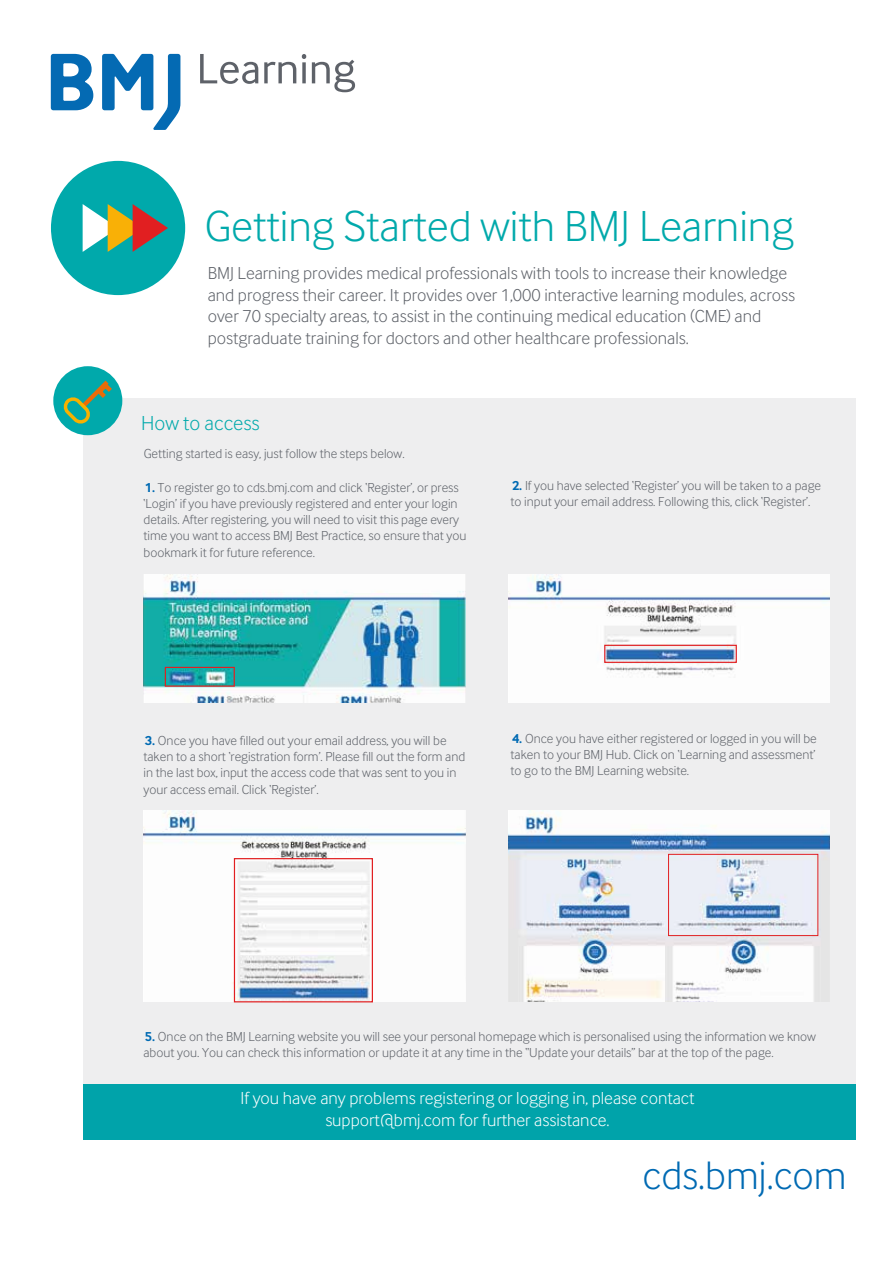
<style>
.page{position:relative;width:893px;height:1263px;background:#fff}
.page>*{position:absolute;margin:0;border:0;box-sizing:border-box;transform-origin:0 0}
.t1{font:300 45px "Inter Face";color:#00a9ab}
.t2{font:300 41.25px "Inter Face";color:#006ab3}
.t3{font:300 21px "Inter Face";color:#00a9ab}
.t4{font:300 18px/21.6px "Inter Face";color:#5e6269}
.t5{font:300 18px/21.6px "Inter Face";color:#fff;text-align:center}
.t6{font:300 13.5px/16.2px "Inter Face";color:#5e6269}
.s1{font-weight:700;color:#006ab3}
</style>
<div class="page">
<div style="left:83px;top:1083px;width:773px;height:57px;background:#00a3aa"></div>
<div style="left:83px;top:398px;width:773px;height:685px;background:#eeeeef"></div>
<svg style="left:51px;top:54px;width:42px;height:56px"></svg>
<svg style="left:102px;top:54px;width:78px;height:76px"></svg>
<svg style="left:200px;top:54px;width:58px;height:30px"></svg>
<svg style="left:264px;top:62px;width:32px;height:21px"></svg>
<svg style="left:302px;top:54px;width:4px;height:29px"></svg>
<svg style="left:312px;top:60px;width:43px;height:32px"></svg>
<div style="left:51px;top:161px;width:134px;height:134px;background:#00a9ab;border-radius:50%"></div>
<svg style="left:83px;top:204px;width:85px;height:48px"></svg>
<div style="left:53px;top:366px;width:69px;height:69px;background:#00a9ab;border-radius:50%"></div>
<svg style="left:63px;top:381px;width:49px;height:43px"></svg>
<img style="left:143px;top:575px;width:322px;height:128px">
<div style="left:165px;top:667px;width:70px;height:20px;border:1px solid #e11f21"></div>
<img style="left:508px;top:575px;width:322px;height:128px">
<div style="left:604px;top:645px;width:133px;height:18px;border:1px solid #e11f21"></div>
<img style="left:143px;top:810px;width:322px;height:192px">
<div style="left:234px;top:858px;width:139px;height:144px;border:1px solid #e11f21"></div>
<img style="left:508px;top:810px;width:322px;height:192px">
<div style="left:668px;top:854px;width:150px;height:82px;border:1px solid #e11f21"></div>
<h1 class="t1" style="left:205px;top:201px;width:591px">Getting Started with BMJ Learning</h1>
<p class="t4" style="left:208px;top:262px;width:589px">BMJ Learning provides medical professionals with tools to increase their knowledge and progress their career. It provides over 1,000 interactive learning modules, across over 70 specialty areas, to assist in the continuing medical education (CME) and postgraduate training for doctors and other healthcare professionals.</p>
<h3 class="t3" style="left:141px;top:411px;width:120px">How to access</h3>
<p class="t6" style="left:144px;top:445px;width:262px">Getting started is easy, just follow the steps below.</p>
<p class="t6" style="left:143px;top:479px;width:324px"><span class="s1">1.</span> To register go to cds.bmj.com and click ‘Register’, or press ‘Login’ if you have previously registered and enter your login details. After registering, you will need to visit this page every time you want to access BMJ Best Practice, so ensure that you bookmark it for future reference.</p>
<p class="t6" style="left:510px;top:477px;width:312px"><span class="s1">2.</span> If you have selected ‘Register’ you will be taken to a page to input your email address. Following this, click ‘Register’.</p>
<p class="t6" style="left:143px;top:732px;width:323px"><span class="s1">3.</span> Once you have filled out your email address, you will be taken to a short ‘registration form’. Please fill out the form and in the last box, input the access code that was sent to you in your access email. Click ‘Register’.</p>
<p class="t6" style="left:510px;top:730px;width:308px;text-align:justify"><span class="s1">4.</span> Once you have either registered or logged in you will be taken to your BMJ Hub. Click on ‘Learning and assessment’ to go to the BMJ Learning website.</p>
<p class="t6" style="left:143px;top:1028px;width:674px"><span class="s1">5.</span> Once on the BMJ Learning website you will see your personal homepage which is personalised using the information we know about you. You can check this information or update it at any time in the “Update your details” bar at the top of the page.</p>
<h3 class="t5" style="left:240px;top:1087px;width:456px">If you have any problems registering or logging in, please contact support@bmj.com for further assistance.</h3>
<h2 class="t2" style="left:643px;top:1152px;width:205px">cds.bmj.com</h2>
</div>
